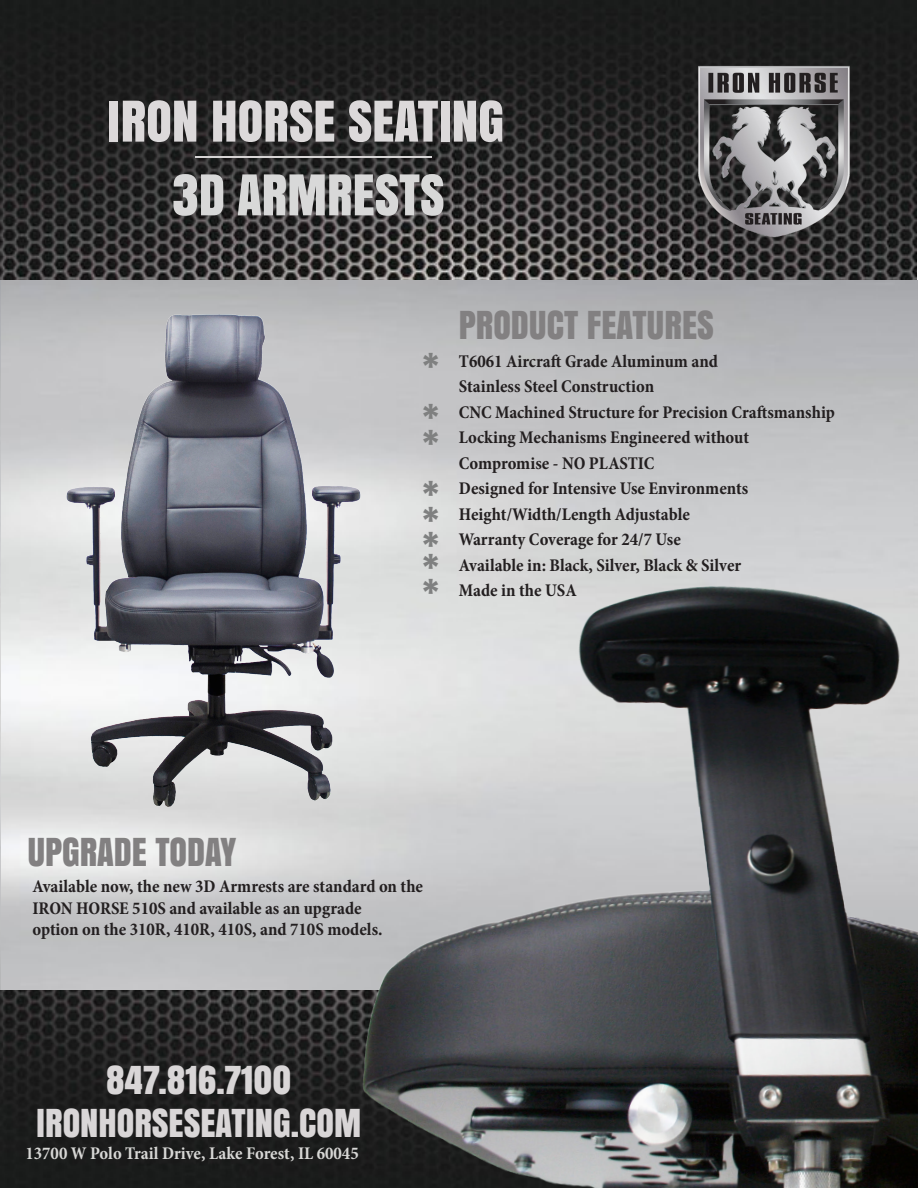
<style>
.page{position:relative;width:918px;height:1188px;background:#fff}
.page>*{position:absolute;margin:0;border:0;box-sizing:border-box;transform-origin:0 0}
.t1{font:52.65px "Anton";color:#dcd9da}
.t2{font:52.65px "Anton";color:#d8d8d8}
.t3{font:36px "Anton";color:#d9d6d7}
.t4{font:36px "Anton";color:#828081}
.t5{font:36px "Anton";color:#7f8080}
.t6{font:700 condensed 18px/21.6px "Minion Pro";color:#231f20}
.t7{font:700 condensed 18px "Minion Pro";color:#d7d7d5}
</style>
<div class="page">
<img style="left:0;top:0;width:916px;height:281px">
<img style="left:0;top:989px;width:309px;height:199px">
<img style="left:693px;top:60px;width:162px;height:183px">
<img style="left:64px;top:307px;width:307px;height:512px">
<hr style="left:196px;top:157px;width:236px;height:1px;background:#d6d4d4">
<img style="left:309px;top:561px;width:609px;height:627px">
<p class="t1" style="left:107px;top:80px;width:398px">IRON HORSE SEATING</p>
<p class="t2" style="left:172px;top:153px;width:274px">3D ARMRESTS</p>
<p class="t5" style="left:422px;top:339px;width:18px">*</p>
<p class="t5" style="left:422px;top:390px;width:18px">*</p>
<p class="t5" style="left:422px;top:416px;width:18px">*</p>
<p class="t5" style="left:422px;top:467px;width:18px">*</p>
<p class="t5" style="left:422px;top:492px;width:18px">*</p>
<p class="t5" style="left:422px;top:517px;width:18px">*</p>
<p class="t5" style="left:422px;top:540px;width:18px">*</p>
<p class="t5" style="left:422px;top:565px;width:18px">*</p>
<p class="t4" style="left:459px;top:296px;width:257px">PRODUCT FEATURES</p>
<p class="t6" style="left:459px;top:350px;width:261px">T6061 Aircraft Grade Aluminum and</p>
<p class="t6" style="left:459px;top:376px;width:197px">Stainless Steel Construction</p>
<p class="t6" style="left:459px;top:401px;width:378px">CNC Machined Structure for Precision Craftsmanship</p>
<p class="t6" style="left:459px;top:427px;width:292px">Locking Mechanisms Engineered without</p>
<p class="t6" style="left:459px;top:452px;width:197px">Compromise - NO PLASTIC</p>
<p class="t6" style="left:459px;top:478px;width:291px">Designed for Intensive Use Environments</p>
<p class="t6" style="left:459px;top:503px;width:232px">Height/Width/Length Adjustable</p>
<p class="t6" style="left:459px;top:529px;width:223px">Warranty Coverage for 24/7 Use</p>
<p class="t6" style="left:459px;top:554px;width:284px">Available in: Black, Silver, Black &amp; Silver</p>
<p class="t6" style="left:459px;top:580px;width:119px">Made in the USA</p>
<p class="t4" style="left:27px;top:823px;width:210px">UPGRADE TODAY</p>
<p class="t6" style="left:32px;top:876px;width:392px">Available now, the new 3D Armrests are standard on the<br>IRON HORSE 510S and available as an upgrade</p>
<p class="t6" style="left:32px;top:919px;width:352px">option on the 310R, 410R, 410S, and 710S models.</p>
<p class="t3" style="left:106px;top:1052px;width:187px">847.816.7100</p>
<p class="t3" style="left:36px;top:1095px;width:327px">IRONHORSESEATING.COM</p>
<p class="t7" style="left:25px;top:1140px;width:335px">13700 W Polo Trail Drive, Lake Forest, IL 60045</p>
</div>
